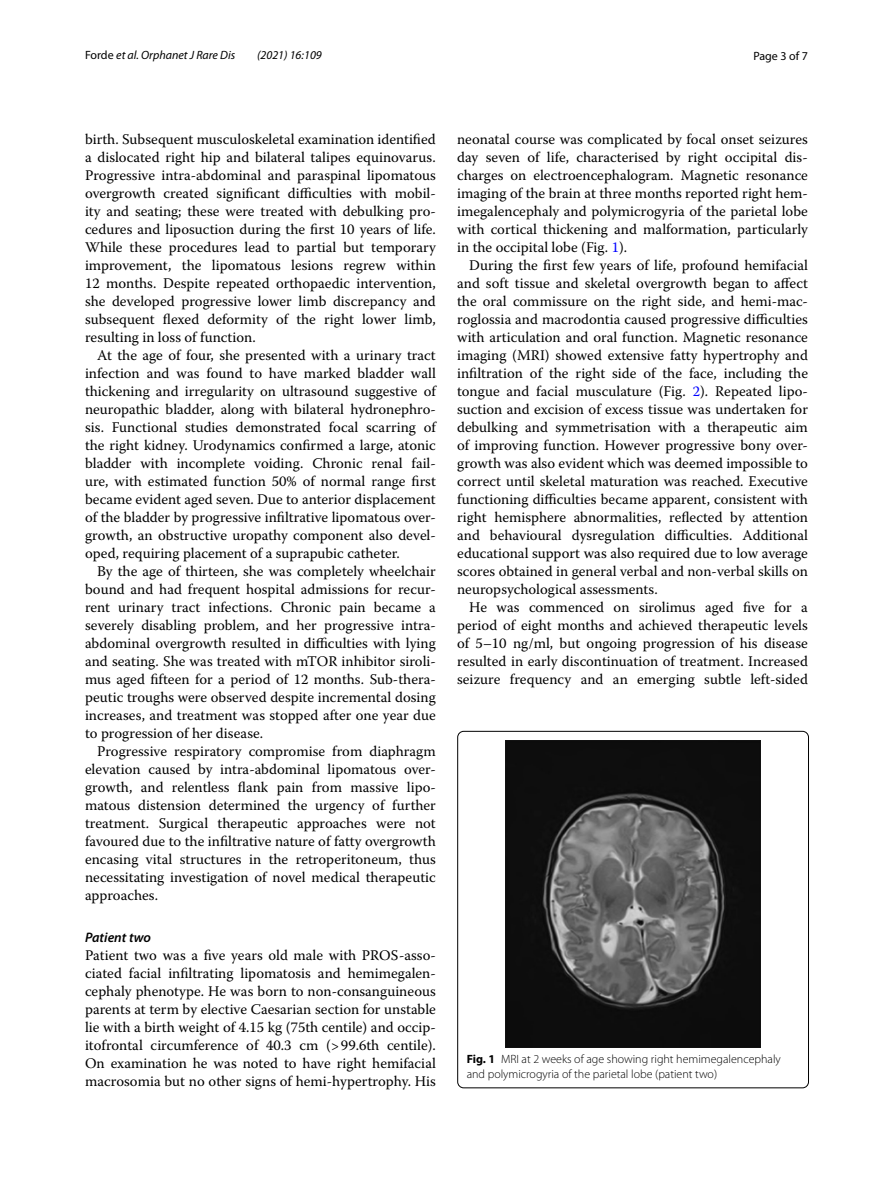
<style>
.page{position:relative;width:893px;height:1187px;background:#fff}
.page>*{position:absolute;margin:0;border:0;box-sizing:border-box;transform-origin:0 0}
.t1{font:14.7px/18px "Warnock Pro";color:#000;text-align:justify}
.t2{font:italic 600 13.8px "Myriad Pro";color:#000}
.t3{font:300 12px/15px "Myriad Pro";color:#000}
.t4{font:italic 12px "Myriad Pro";color:#000}
.t5{font:12px "Myriad Pro";color:#000}
.s1{font-style:normal}
.s2{color:#00f}
.s3{font-weight:700}
</style>
<div class="page">
<img style="left:505px;top:740px;width:256px;height:307px">
<div style="left:457px;top:731px;width:352px;height:356px;border:1px solid #000;border-radius:6px"></div>
<p class="t4" style="left:85px;top:48px;width:152px"><span class="s1">Forde</span> et al. Orphanet J Rare Dis</p>
<p class="t4" style="left:257px;top:48px;width:66px">(2021) 16:109</p>
<p class="t5" style="left:753px;top:48px;width:56px">Page 3 of 7</p>
<p class="t1" style="left:85px;top:130px;width:352px">birth. Subsequent musculoskeletal examination identified a dislocated right hip and bilateral talipes equinovarus.<br>Progressive intra-abdominal and paraspinal lipomatous overgrowth created significant difficulties with mobil&shy;ity and seating; these were treated with debulking pro&shy;cedures and liposuction during the first 10 years of life.<br>While these procedures lead to partial but temporary improvement, the lipomatous lesions regrew within 12 months. Despite repeated orthopaedic intervention, she developed progressive lower limb discrepancy and subsequent flexed deformity of the right lower limb, resulting in loss of function.</p>
<p class="t1" style="left:85px;top:346px;width:352px;text-indent:12px">At the age of four, she presented with a urinary tract infection and was found to have marked bladder wall thickening and irregularity on ultrasound suggestive of neuropathic bladder, along with bilateral hydronephro&shy;sis. Functional studies demonstrated focal scarring of the right kidney. Urodynamics confirmed a large, atonic bladder with incomplete voiding. Chronic renal fail&shy;ure, with estimated function 50% of normal range first became evident aged seven. Due to anterior displacement of the bladder by progressive infiltrative lipomatous over&shy;growth, an obstructive uropathy component also devel&shy;oped, requiring placement of a suprapubic catheter.</p>
<p class="t1" style="left:85px;top:562px;width:352px;text-indent:12px">By the age of thirteen, she was completely wheelchair bound and had frequent hospital admissions for recur&shy;rent urinary tract infections. Chronic pain became a severely disabling problem, and her progressive intra&shy;abdominal overgrowth resulted in difficulties with lying and seating. She was treated with mTOR inhibitor siroli&shy;mus aged fifteen for a period of 12 months. Sub-thera&shy;peutic troughs were observed despite incremental dosing increases, and treatment was stopped after one year due to progression of her disease.</p>
<p class="t1" style="left:85px;top:742px;width:352px;text-indent:12px">Progressive respiratory compromise from diaphragm elevation caused by intra-abdominal lipomatous over&shy;growth, and relentless flank pain from massive lipo&shy;matous distension determined the urgency of further treatment. Surgical therapeutic approaches were not favoured due to the infiltrative nature of fatty overgrowth encasing vital structures in the retroperitoneum, thus necessitating investigation of novel medical therapeutic approaches.</p>
<p class="t2" style="left:85px;top:928px;width:68px">Patient two</p>
<p class="t1" style="left:85px;top:945px;width:352px">Patient two was a five years old male with PROS-asso&shy;ciated facial infiltrating lipomatosis and hemimegalen&shy;cephaly phenotype. He was born to non-consanguineous parents at term by elective Caesarian section for unstable lie with a birth weight of 4.15 kg (75th centile) and occip&shy;itofrontal circumference of 40.3 cm (&gt;99.6th centile).<br>On examination he was noted to have right hemifacial macrosomia but no other signs of hemi-hypertrophy. His</p>
<p class="t1" style="left:457px;top:130px;width:352px">neonatal course was complicated by focal onset seizures day seven of life, characterised by right occipital dis&shy;charges on electroencephalogram. Magnetic resonance imaging of the brain at three months reported right hem&shy;imegalencephaly and polymicrogyria of the parietal lobe with cortical thickening and malformation, particularly in the occipital lobe (Fig. <span class="s2">1</span>).</p>
<p class="t1" style="left:457px;top:256px;width:352px;text-indent:12px">During the first few years of life, profound hemifacial and soft tissue and skeletal overgrowth began to affect the oral commissure on the right side, and hemi-mac&shy;roglossia and macrodontia caused progressive difficulties with articulation and oral function. Magnetic resonance imaging (MRI) showed extensive fatty hypertrophy and infiltration of the right side of the face, including the tongue and facial musculature (Fig. <span class="s2">2</span>). Repeated lipo&shy;suction and excision of excess tissue was undertaken for debulking and symmetrisation with a therapeutic aim of improving function. However progressive bony over&shy;growth was also evident which was deemed impossible to correct until skeletal maturation was reached. Executive functioning difficulties became apparent, consistent with right hemisphere abnormalities, reflected by attention and behavioural dysregulation difficulties. Additional educational support was also required due to low average scores obtained in general verbal and non-verbal skills on neuropsychological assessments.</p>
<p class="t1" style="left:457px;top:598px;width:352px;text-indent:12px">He was commenced on sirolimus aged five for a period of eight months and achieved therapeutic levels of 5–10 ng/ml, but ongoing progression of his disease resulted in early discontinuation of treatment. Increased seizure frequency and an emerging subtle left-sided</p>
<p class="t3" style="left:467px;top:1051px;width:316px"><span class="s3">Fig. 1</span> MRI at 2 weeks of age showing right hemimegalencephaly and polymicrogyria of the parietal lobe (patient two)</p>
</div>
